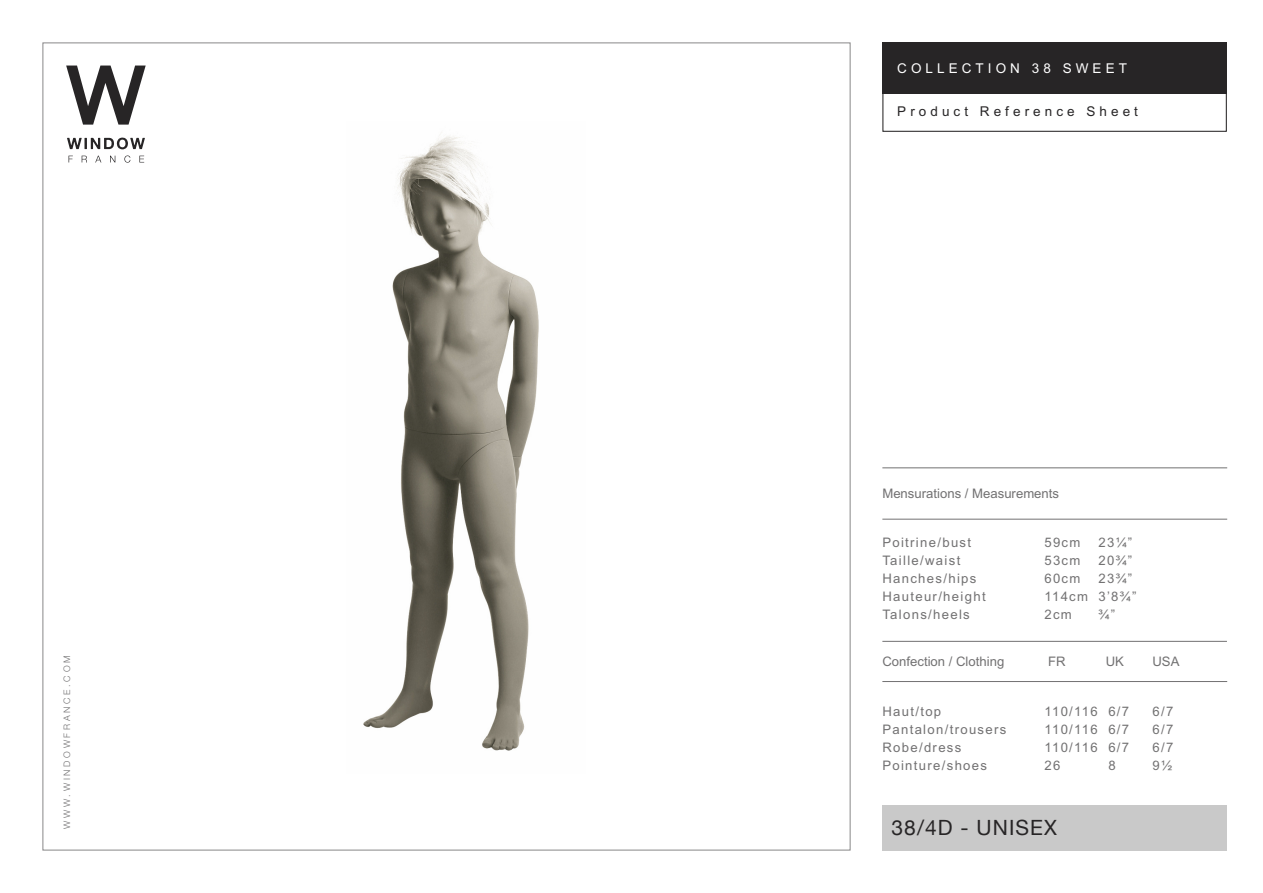
<style>
.page{position:relative;width:1263px;height:893px;background:#fff}
.page>*{position:absolute;margin:0;border:0;box-sizing:border-box;transform-origin:0 0}
.t1{font:21px "Helvetica Neue";letter-spacing:.05em;color:#272526}
.t2{font:13.5px "Arial";letter-spacing:.3em;color:#272526}
.t3{font:13.5px "Arial";letter-spacing:.3em;color:#fff}
.t4{font:13.2px "Arial";letter-spacing:.1em;color:#727172}
.t5{font:13.2px "Arial";color:#727172}
.t6{font:300 9px "Helvetica Neue LT Std";letter-spacing:.3em;color:#727172}
</style>
<div class="page">
<div style="left:882px;top:43px;width:345px;height:51px;background:#272526"></div>
<div style="left:882px;top:43px;width:345px;height:89px;border:1px solid #272526"></div>
<div style="left:882px;top:805px;width:345px;height:45px;background:#c9c9c9"></div>
<img style="left:363px;top:136px;width:176px;height:615px">
<hr style="left:882px;top:519px;width:345px;height:1px;background:#727172">
<hr style="left:882px;top:468px;width:345px;height:1px;background:#727172">
<hr style="left:882px;top:681px;width:345px;height:1px;background:#727172">
<hr style="left:882px;top:641px;width:345px;height:1px;background:#727172">
<svg style="left:66px;top:66px;width:80px;height:59px"></svg>
<svg style="left:69px;top:156px;width:4px;height:6px"></svg>
<svg style="left:82px;top:156px;width:5px;height:6px"></svg>
<svg style="left:95px;top:156px;width:6px;height:6px"></svg>
<svg style="left:110px;top:156px;width:5px;height:6px"></svg>
<svg style="left:124px;top:156px;width:6px;height:7px"></svg>
<svg style="left:139px;top:156px;width:5px;height:6px"></svg>
<svg style="left:67px;top:137px;width:78px;height:12px"></svg>
<p class="t6" style="left:64px;top:828px;width:174px;rotate:-90deg">WWW.WINDOWFRANCE.COM</p>
<p class="t3" style="left:897px;top:61px;width:231px">COLLECTION 38 SWEET</p>
<p class="t2" style="left:897px;top:104px;width:242px">Product Reference Sheet</p>
<p class="t5" style="left:882px;top:485px;width:178px">Mensurations / Measurements</p>
<p class="t4" style="left:882px;top:535px;width:90px">Poitrine/bust</p>
<p class="t4" style="left:1044px;top:535px;width:38px">59cm</p>
<p class="t4" style="left:1098px;top:535px;width:35px">23¼”</p>
<p class="t4" style="left:882px;top:553px;width:79px">Taille/waist</p>
<p class="t4" style="left:1044px;top:553px;width:38px">53cm</p>
<p class="t4" style="left:1098px;top:553px;width:35px">20¾”</p>
<p class="t4" style="left:882px;top:571px;width:96px">Hanches/hips</p>
<p class="t4" style="left:1044px;top:571px;width:38px">60cm</p>
<p class="t4" style="left:1098px;top:571px;width:35px">23¾”</p>
<p class="t4" style="left:882px;top:589px;width:105px">Hauteur/height</p>
<p class="t4" style="left:1044px;top:589px;width:94px">114cm 3’8¾”</p>
<p class="t4" style="left:882px;top:607px;width:89px">Talons/heels</p>
<p class="t4" style="left:1044px;top:607px;width:29px">2cm</p>
<p class="t4" style="left:1098px;top:607px;width:18px">¾”</p>
<p class="t5" style="left:882px;top:654px;width:123px">Confection / Clothing</p>
<p class="t4" style="left:1048px;top:654px;width:19px">FR</p>
<p class="t4" style="left:1106px;top:654px;width:20px">UK</p>
<p class="t4" style="left:1152px;top:654px;width:29px">USA</p>
<p class="t4" style="left:882px;top:704px;width:60px">Haut/top</p>
<p class="t4" style="left:1044px;top:704px;width:86px">110/116 6/7</p>
<p class="t4" style="left:1152px;top:704px;width:22px">6/7</p>
<p class="t4" style="left:882px;top:722px;width:125px">Pantalon/trousers</p>
<p class="t4" style="left:1044px;top:722px;width:86px">110/116 6/7</p>
<p class="t4" style="left:1152px;top:722px;width:22px">6/7</p>
<p class="t4" style="left:882px;top:740px;width:81px">Robe/dress</p>
<p class="t4" style="left:1044px;top:740px;width:86px">110/116 6/7</p>
<p class="t4" style="left:1152px;top:740px;width:22px">6/7</p>
<p class="t4" style="left:882px;top:758px;width:106px">Pointure/shoes</p>
<p class="t4" style="left:1044px;top:758px;width:17px">26</p>
<p class="t4" style="left:1108px;top:758px;width:9px">8</p>
<p class="t4" style="left:1152px;top:758px;width:21px">9½</p>
<h1 class="t1" style="left:891px;top:815px;width:167px">38/4D - UNISEX</h1>
</div>
